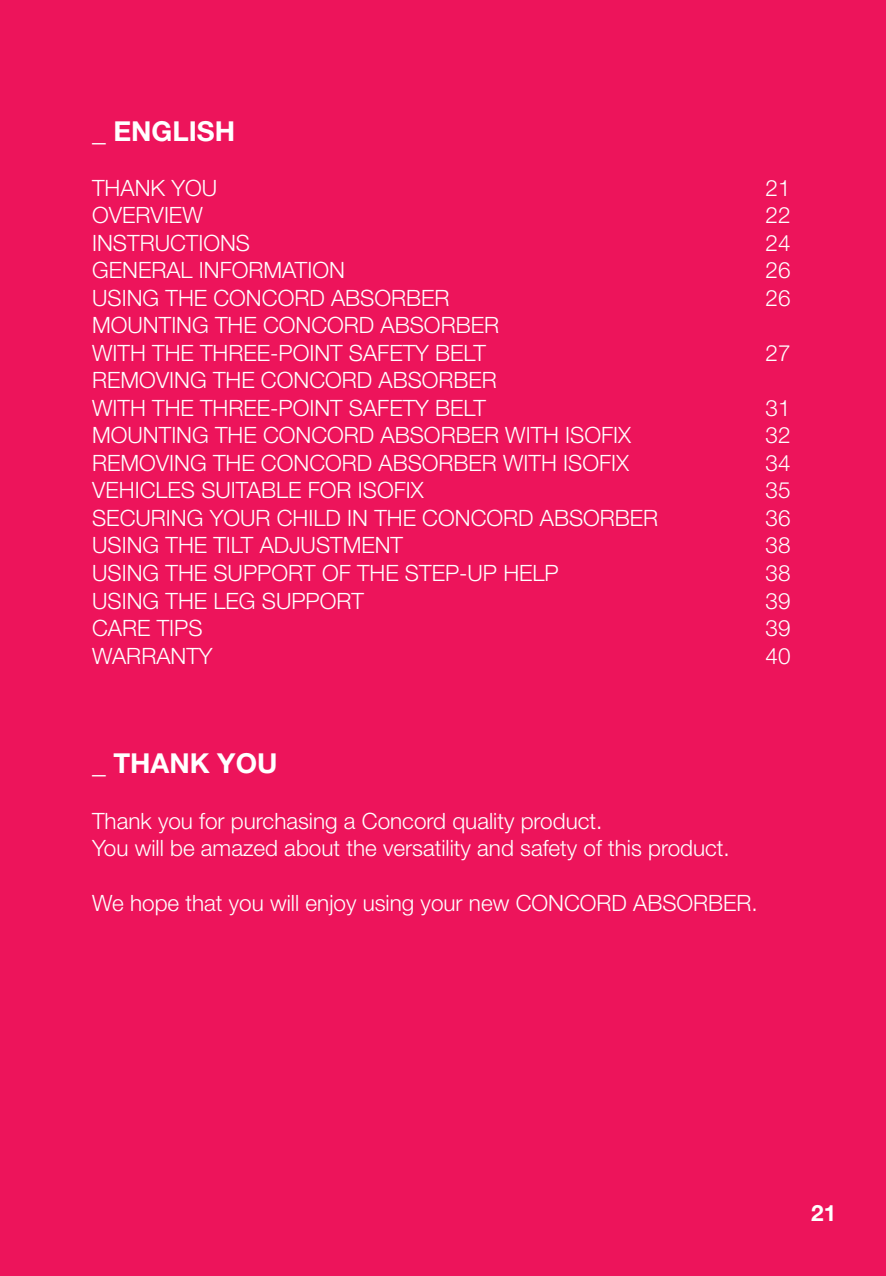
<style>
.page{position:relative;width:886px;height:1276px;background:#ed145b}
.page>*{position:absolute;margin:0;border:0;box-sizing:border-box;transform-origin:0 0}
.t1{font:700 27.5px "Helvetica Neue LT Pro";color:#fff}
.t2{font:300 22.5px/27.5px "Helvetica Neue LT Pro";color:#fff}
.t3{font:700 22.5px "Helvetica Neue LT Pro";color:#fff}
</style>
<div class="page">
<p class="t1" style="left:92px;top:114px;width:144px">_ ENGLISH</p>
<p class="t2" style="left:92px;top:174px;width:127px">THANK YOU</p>
<p class="t2" style="left:765px;top:174px;width:27px">21</p>
<p class="t2" style="left:92px;top:201px;width:112px">OVERVIEW</p>
<p class="t2" style="left:765px;top:201px;width:27px">22</p>
<p class="t2" style="left:92px;top:229px;width:159px">INSTRUCTIONS</p>
<p class="t2" style="left:765px;top:229px;width:27px">24</p>
<p class="t2" style="left:92px;top:256px;width:254px">GENERAL INFORMATION</p>
<p class="t2" style="left:765px;top:256px;width:27px">26</p>
<p class="t2" style="left:92px;top:284px;width:359px">USING THE CONCORD ABSORBER</p>
<p class="t2" style="left:765px;top:284px;width:27px">26</p>
<p class="t2" style="left:92px;top:311px;width:408px">MOUNTING THE CONCORD ABSORBER<br>WITH THE THREE-POINT SAFETY BELT</p>
<p class="t2" style="left:765px;top:339px;width:27px">27</p>
<p class="t2" style="left:92px;top:366px;width:406px">REMOVING THE CONCORD ABSORBER<br>WITH THE THREE-POINT SAFETY BELT</p>
<p class="t2" style="left:765px;top:394px;width:27px">31</p>
<p class="t2" style="left:92px;top:421px;width:540px">MOUNTING THE CONCORD ABSORBER WITH ISOFIX</p>
<p class="t2" style="left:765px;top:421px;width:27px">32</p>
<p class="t2" style="left:92px;top:449px;width:538px">REMOVING THE CONCORD ABSORBER WITH ISOFIX</p>
<p class="t2" style="left:765px;top:449px;width:27px">34</p>
<p class="t2" style="left:92px;top:476px;width:333px">VEHICLES SUITABLE FOR ISOFIX</p>
<p class="t2" style="left:765px;top:476px;width:27px">35</p>
<p class="t2" style="left:92px;top:504px;width:568px">SECURING YOUR CHILD IN THE CONCORD ABSORBER</p>
<p class="t2" style="left:765px;top:504px;width:27px">36</p>
<p class="t2" style="left:92px;top:531px;width:312px">USING THE TILT ADJUSTMENT</p>
<p class="t2" style="left:765px;top:531px;width:27px">38</p>
<p class="t2" style="left:92px;top:559px;width:468px">USING THE SUPPORT OF THE STEP-UP HELP</p>
<p class="t2" style="left:765px;top:559px;width:27px">38</p>
<p class="t2" style="left:92px;top:586px;width:273px">USING THE LEG SUPPORT</p>
<p class="t2" style="left:765px;top:586px;width:27px">39</p>
<p class="t2" style="left:92px;top:614px;width:112px">CARE TIPS</p>
<p class="t2" style="left:765px;top:614px;width:27px">39</p>
<p class="t2" style="left:92px;top:641px;width:122px">WARRANTY</p>
<p class="t2" style="left:765px;top:641px;width:27px">40</p>
<p class="t1" style="left:92px;top:746px;width:80px">_ THANK</p>
<p class="t1" style="left:217px;top:746px;width:62px">YOU</p>
<p class="t2" style="left:92px;top:806px;width:639px">Thank you for purchasing a Concord quality product.<br>You will be amazed about the versatility and safety of this product.</p>
<p class="t2" style="left:92px;top:889px;width:667px">We hope that you will enjoy using your new CONCORD ABSORBER.</p>
<p class="t3" style="left:811px;top:1199px;width:27px">21</p>
</div>
